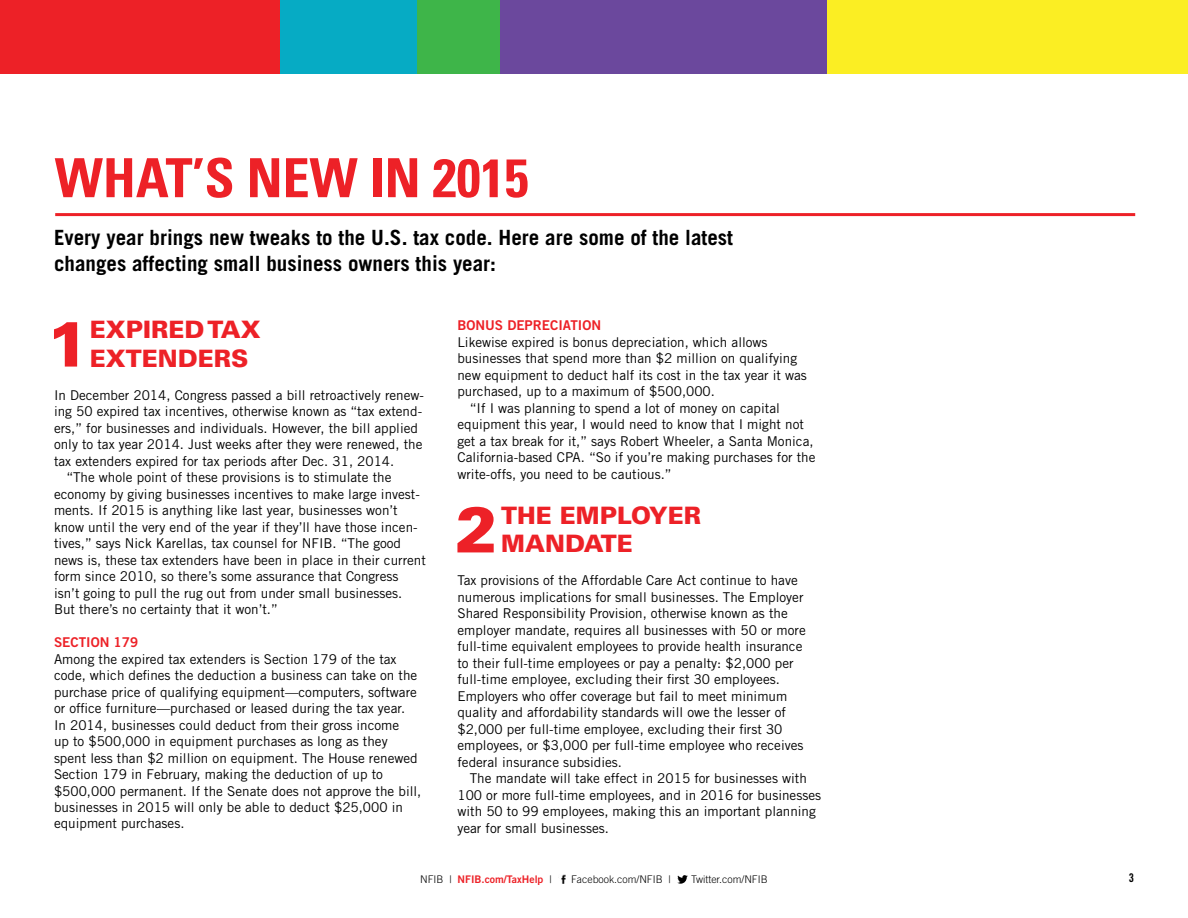
<style>
.page{position:relative;width:1188px;height:918px;background:#fff}
.page>*{position:absolute;margin:0;border:0;box-sizing:border-box;transform-origin:0 0}
.t1{font:900 63.9px "Univers LT Std";color:#ed2127}
.t2{font:700 condensed 54px "Univers LT Std";color:#ed2127}
.t3{font:900 24px/28.8px "Univers LT Std";color:#ed2127}
.t4{font:700 21px/25.2px "Trade Gothic LT Std";color:#000}
.t5{font:13.5px/16.5px "Trade Gothic LT Std";color:#000101}
.t6{font:13.5px "Trade Gothic LT Std Bd 2";color:#ed2127}
.t7{font:12px "Trade Gothic LT Std Bd Cn 20";color:#000}
.t8{font:300 10.5px "Trade Gothic LT Std";color:#000}
.t9{font:10.5px "Trade Gothic LT Std Bd 2";color:#ed2127}
.s1{font-family:"Trade Gothic LT Std";font-weight:300;color:#000}
</style>
<div class="page">
<div style="left:0;top:0;width:280px;height:73px;background:#ed2127"></div>
<div style="left:280px;top:0;width:137px;height:73px;background:#06abc4"></div>
<div style="left:417px;top:0;width:83px;height:73px;background:#3eb549"></div>
<div style="left:500px;top:0;width:328px;height:73px;background:#6b489d"></div>
<div style="left:828px;top:0;width:360px;height:73px;background:#fbee23"></div>
<hr style="left:55px;top:213px;width:1080px;height:3px;background:#ed2127">
<svg style="left:561px;top:875px;width:5px;height:8px"></svg>
<svg style="left:677px;top:875px;width:11px;height:9px"></svg>
<h2 class="t2" style="left:55px;top:145px;width:475px">WHAT’S NEW IN 2015</h2>
<h3 class="t4" style="left:54px;top:225px;width:681px">Every year brings new tweaks to the U.S. tax code. Here are some of the latest changes affecting small business owners this year:</h3>
<p class="t6" style="left:457px;top:317px;width:145px">BONUS DEPRECIATION</p>
<p class="t5" style="left:457px;top:333px;width:312px">Likewise expired is bonus depreciation, which allows</p>
<p class="t5" style="left:457px;top:350px;width:341px">businesses that spend more than $2 million on qualifying</p>
<p class="t5" style="left:457px;top:366px;width:351px">new equipment to deduct half its cost in the tax year it was</p>
<p class="t5" style="left:457px;top:383px;width:259px">purchased, up to a maximum of $500,000.</p>
<p class="t5" style="left:470px;top:399px;width:312px">“If I was planning to spend a lot of money on capital</p>
<p class="t5" style="left:457px;top:416px;width:348px">equipment this year, I would need to know that I might not</p>
<p class="t5" style="left:457px;top:432px;width:358px">get a tax break for it,” says Robert Wheeler, a Santa Monica,</p>
<p class="t5" style="left:457px;top:449px;width:360px">California-based CPA. “So if you’re making purchases for the</p>
<p class="t5" style="left:457px;top:465px;width:216px">write-offs, you need to be cautious.”</p>
<h1 class="t1" style="left:455px;top:489px;width:44px">2</h1>
<h3 class="t3" style="left:501px;top:500px;width:202px">THE EMPLOYER<br>MANDATE</h3>
<p class="t5" style="left:457px;top:572px;width:350px">Tax provisions of the Affordable Care Act continue to have numerous implications for small businesses. The Employer Shared Responsibility Provision, otherwise known as the employer mandate, requires all businesses with 50 or more full-time equivalent employees to provide health insurance to their full-time employees or pay a penalty: $2,000 per full-time employee, excluding their first 30 employees.<br>Employers who offer coverage but fail to meet minimum quality and affordability standards will owe the lesser of $2,000 per full-time employee, excluding their first 30 employees, or $3,000 per full-time employee who receives federal insurance subsidies.</p>
<p class="t5" style="left:457px;top:770px;width:365px;text-indent:12px">The mandate will take effect in 2015 for businesses with 100 or more full-time employees, and in 2016 for businesses with 50 to 99 employees, making this an important planning year for small businesses.</p>
<p class="t9" style="left:420px;top:872px;width:133px"><span class="s1">NFIB |</span> NFIB.com/TaxHelp <span class="s1">|</span></p>
<p class="t8" style="left:571px;top:873px;width:101px">Facebook.com/NFIB |</p>
<p class="t8" style="left:691px;top:873px;width:78px">Twitter.com/NFIB</p>
<p class="t7" style="left:1129px;top:870px;width:7px">3</p>
<h1 class="t1" style="left:47px;top:304px;width:44px">1</h1>
<h3 class="t3" style="left:90px;top:315px;width:173px">EXPIRED TAX<br>EXTENDERS</h3>
<p class="t5" style="left:54px;top:386px;width:372px">In December 2014, Congress passed a bill retroactively renew-</p>
<p class="t5" style="left:54px;top:403px;width:370px">ing 50 expired tax incentives, otherwise known as “tax extend-</p>
<p class="t5" style="left:54px;top:419px;width:366px">ers,” for businesses and individuals. However, the bill applied</p>
<p class="t5" style="left:54px;top:436px;width:370px">only to tax year 2014. Just weeks after they were renewed, the</p>
<p class="t5" style="left:54px;top:452px;width:342px">tax extenders expired for tax periods after Dec. 31, 2014.</p>
<p class="t5" style="left:66px;top:469px;width:327px">“The whole point of these provisions is to stimulate the</p>
<p class="t5" style="left:54px;top:485px;width:367px">economy by giving businesses incentives to make large invest-</p>
<p class="t5" style="left:54px;top:502px;width:345px">ments. If 2015 is anything like last year, businesses won’t</p>
<p class="t5" style="left:54px;top:518px;width:365px">know until the very end of the year if they’ll have those incen-</p>
<p class="t5" style="left:54px;top:535px;width:349px">tives,” says Nick Karellas, tax counsel for NFIB. “The good</p>
<p class="t5" style="left:54px;top:551px;width:373px">news is, these tax extenders have been in place in their current</p>
<p class="t5" style="left:54px;top:568px;width:346px">form since 2010, so there’s some assurance that Congress</p>
<p class="t5" style="left:54px;top:584px;width:350px">isn’t going to pull the rug out from under small businesses.</p>
<p class="t5" style="left:54px;top:601px;width:225px">But there’s no certainty that it won’t.”</p>
<p class="t6" style="left:54px;top:634px;width:86px">SECTION 179</p>
<p class="t5" style="left:54px;top:650px;width:369px">Among the expired tax extenders is Section 179 of the tax code, which defines the deduction a business can take on the purchase price of qualifying equipment—computers, software or office furniture—purchased or leased during the tax year.<br>In 2014, businesses could deduct from their gross income<br>up to $500,000 in equipment purchases as long as they spent less than $2 million on equipment. The House renewed Section 179 in February, making the deduction of up to $500,000 permanent. If the Senate does not approve the bill, businesses in 2015 will only be able to deduct $25,000 in equipment purchases.</p>
</div>
